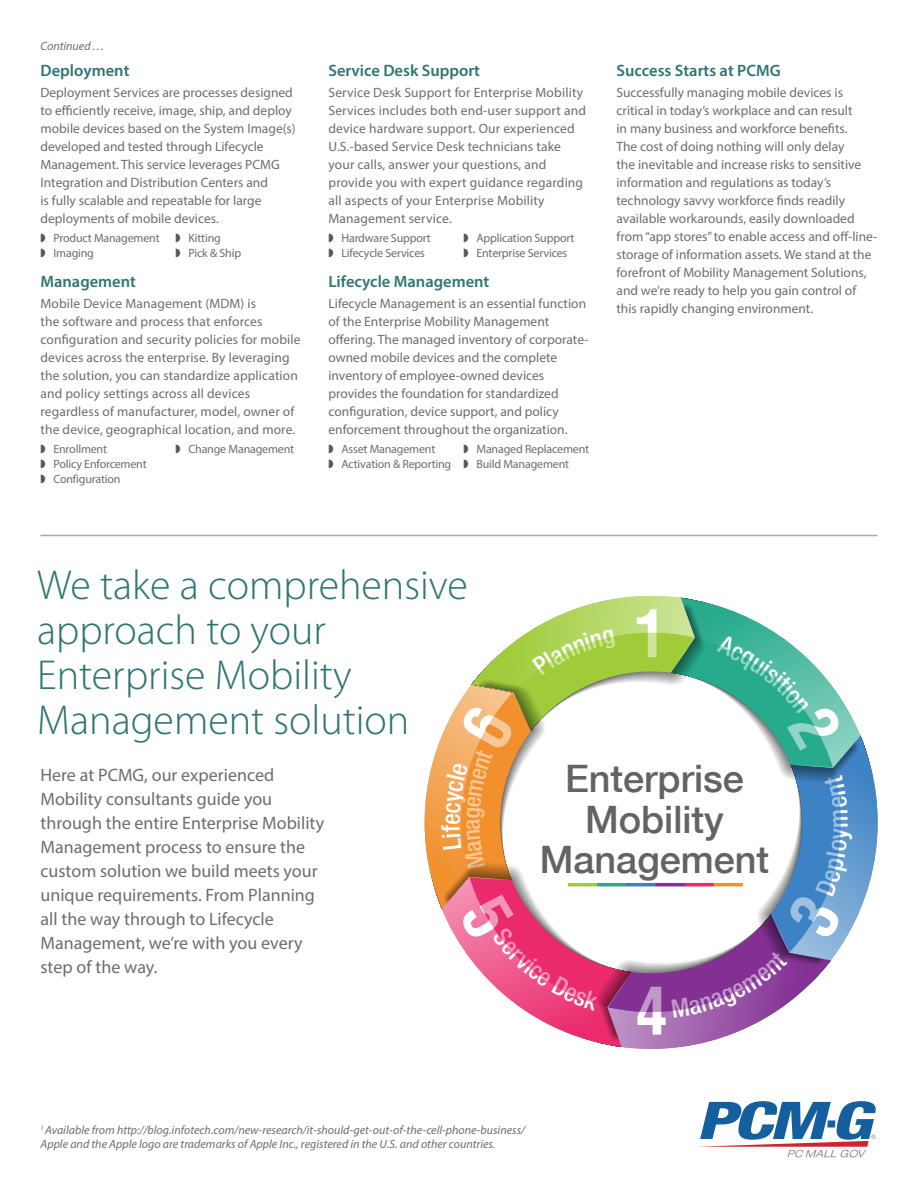
<style>
.page{position:relative;width:918px;height:1188px;background:#fff}
.page>*{position:absolute;margin:0;border:0;box-sizing:border-box;transform-origin:0 0}
.t1{font:300 42px/45px "Myriad Pro";color:#2e7573}
.t2{font:500 37.8px/41px "Helvetica Neue";color:#626362;text-align:center}
.t3{font:18px/24px "Myriad Pro";color:#6c6d70}
.t4{font:600 16.5px "Myriad Pro";color:#2e7573}
.t5{font:13.5px/18px "Myriad Pro";color:#6c6d70}
.t6{font:12px/15px "Myriad Pro";letter-spacing:-.015em;color:#6c6d70}
.t7{font:italic 12px/13.5px "Myriad Pro";color:#6c6d70}
</style>
<div class="page">
<hr style="left:40px;top:535px;width:838px;height:1px;background:#a8a9ad">
<svg style="left:698px;top:1101px;width:178px;height:57px"></svg>
<svg style="left:424px;top:595px;width:454px;height:454px"></svg>
<p class="t7" style="left:40px;top:39px;width:65px">Continued…</p>
<p class="t4" style="left:40px;top:60px;width:90px">Deployment</p>
<p class="t5" style="left:40px;top:83px;width:257px">Deployment Services are processes designed to efficiently receive, image, ship, and deploy mobile devices based on the System Image(s) developed and tested through Lifecycle Management. This service leverages PCMG Integration and Distribution Centers and<br>is fully scalable and repeatable for large deployments of mobile devices.</p>
<p class="t6" style="left:53px;top:230px;width:108px">Product Management<br>Imaging</p>
<p class="t6" style="left:188px;top:230px;width:54px">Kitting<br>Pick &amp; Ship</p>
<p class="t4" style="left:40px;top:271px;width:97px">Management</p>
<p class="t5" style="left:40px;top:294px;width:262px">Mobile Device Management (MDM) is<br>the software and process that enforces configuration and security policies for mobile devices across the enterprise. By leveraging the solution, you can standardize application and policy settings across all devices regardless of manufacturer, model, owner of the device, geographical location, and more.</p>
<p class="t6" style="left:53px;top:442px;width:95px">Enrollment<br>Policy Enforcement<br>Configuration</p>
<p class="t6" style="left:188px;top:442px;width:107px">Change Management</p>
<p class="t4" style="left:328px;top:60px;width:153px">Service Desk Support</p>
<p class="t5" style="left:328px;top:83px;width:259px">Service Desk Support for Enterprise Mobility Services includes both end-user support and device hardware support. Our experienced U.S.-based Service Desk technicians take your calls, answer your questions, and provide you with expert guidance regarding all aspects of your Enterprise Mobility Management service.</p>
<p class="t6" style="left:341px;top:230px;width:91px">Hardware Support<br>Lifecycle Services</p>
<p class="t6" style="left:476px;top:230px;width:100px">Application Support<br>Enterprise Services</p>
<p class="t4" style="left:328px;top:271px;width:162px">Lifecycle Management</p>
<p class="t5" style="left:328px;top:294px;width:262px">Lifecycle Management is an essential function of the Enterprise Mobility Management offering. The managed inventory of corporate&shy;owned mobile devices and the complete inventory of employee-owned devices provides the foundation for standardized configuration, device support, and policy enforcement throughout the organization.</p>
<p class="t6" style="left:341px;top:442px;width:111px">Asset Management<br>Activation &amp; Reporting</p>
<p class="t6" style="left:476px;top:442px;width:114px">Managed Replacement<br>Build Management</p>
<p class="t4" style="left:616px;top:60px;width:166px">Success Starts at PCMG</p>
<p class="t5" style="left:616px;top:83px;width:262px">Successfully managing mobile devices is critical in today’s workplace and can result<br>in many business and workforce benefits.<br>The cost of doing nothing will only delay<br>the inevitable and increase risks to sensitive information and regulations as today’s technology savvy workforce finds readily available workarounds, easily downloaded from “app stores” to enable access and off-line&shy;storage of information assets. We stand at the forefront of Mobility Management Solutions, and we’re ready to help you gain control of this rapidly changing environment.</p>
<h1 class="t1" style="left:37px;top:562px;width:432px">We take a comprehensive approach to your<br>Enterprise Mobility<br>Management solution</h1>
<p class="t3" style="left:40px;top:763px;width:285px">Here at PCMG, our experienced<br>Mobility consultants guide you through the entire Enterprise Mobility<br>Management process to ensure the custom solution we build meets your unique requirements. From Planning all the way through to Lifecycle<br>Management, we’re with you every step of the way.</p>
<h2 class="t2" style="left:540px;top:756px;width:231px">Enterprise<br>Mobility<br>Management</h2>
<p class="t7" style="left:40px;top:1123px;width:486px"><sup>1</sup> Available from http://blog.infotech.com/new-research/it-should-get-out-of-the-cell-phone-business/<br>Apple and the Apple logo are trademarks of Apple Inc., registered in the U.S. and other countries.</p>
</div>
